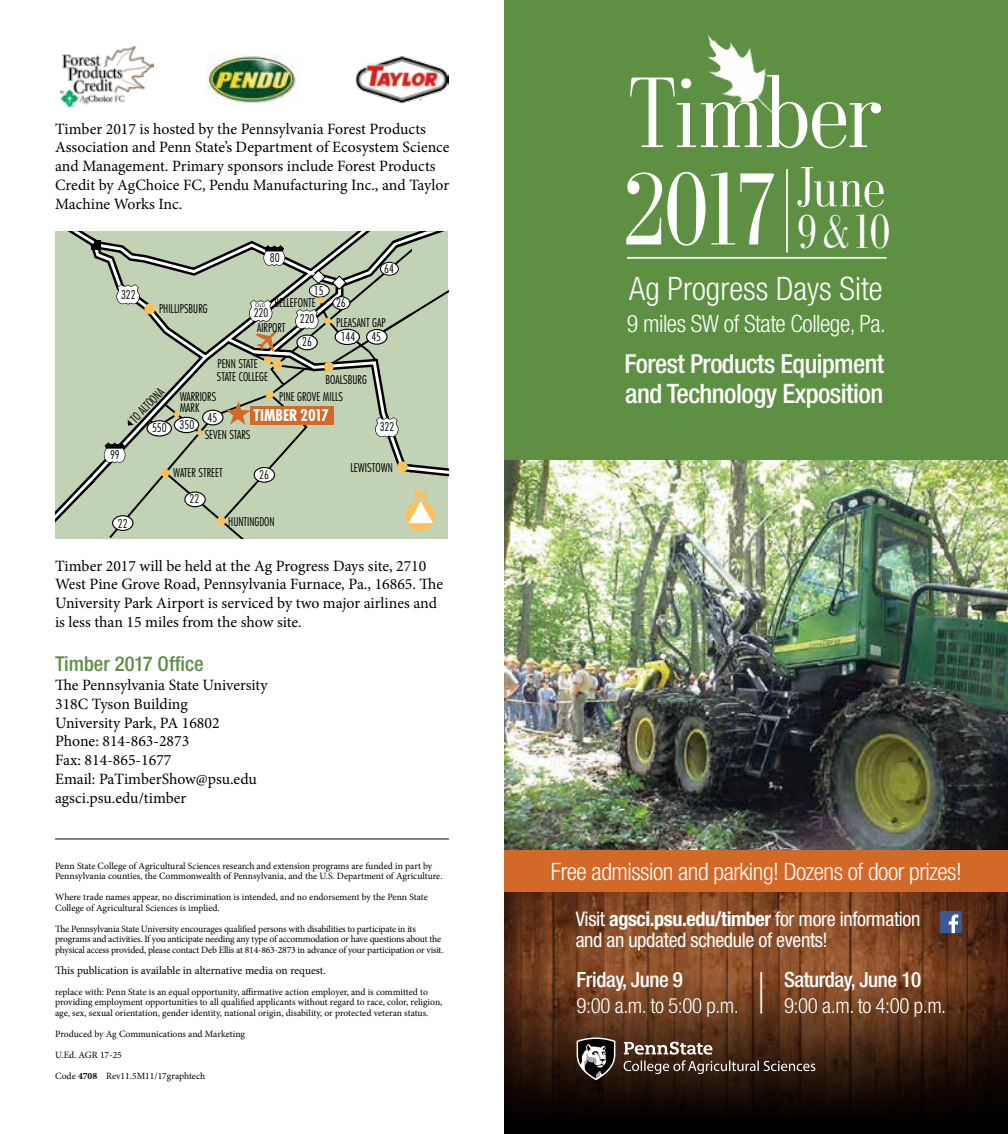
<style>
.page{position:relative;width:1008px;height:1134px;background:#fff}
.page>*{position:absolute;margin:0;border:0;box-sizing:border-box;transform-origin:0 0}
.t1{font:101.5px "Galton";color:#fff}
.t2{font:99.4px "Galton";letter-spacing:-.005em;color:#fff}
.t3{font:56px "Galton";color:#fff}
.t4{font:300 condensed 32.38px "Helvetica Neue LT Std";color:#fff}
.t5{font:500 condensed 26.78px "Helvetica Neue LT Std";letter-spacing:-.02em;color:#fff}
.t6{font:500 condensed 26.25px "Helvetica Neue LT Std";letter-spacing:-.02em;color:#fff}
.t7{font:300 condensed 23.97px "Helvetica Neue LT Std";letter-spacing:-.02em;color:#fff}
.t8{font:300 condensed 21px "Helvetica Neue LT Std";letter-spacing:-.02em;color:#fff}
.t9{font:500 condensed 21px "Helvetica Neue LT Std";letter-spacing:-.02em;color:#fff}
.t10{font:500 condensed 20.65px "Helvetica Neue LT Std";color:#5e9044}
.t11{font:condensed 20.12px/21px "Helvetica Neue LT Std";letter-spacing:-.02em;color:#fff}
.t12{font:15.75px/18.9px "Minion Pro";color:#000}
.t13{font:700 condensed 15.75px "Futura Std";color:#fff}
.t14{font:700 15.75px "Gill Sans";color:#fdbf57}
.t15{font:300 condensed 11.72px/11.7px "Futura Std";color:#000}
.t16{font:11.38px "Minion Pro";letter-spacing:-.005em;color:#000}
.t17{font:9.62px/10.5px "Minion Pro";letter-spacing:-.01em;color:#000}
.t18{font:4.9px "Futura";color:#000}
.s1{font-weight:700}
.s2{font-size:47.25px}
</style>
<div class="page">
<img style="left:505px;top:892px;width:503px;height:76px">
<svg style="left:504px;top:968px;width:504px;height:166px;background:#3d2211"></svg>
<img style="left:505px;top:460px;width:503px;height:391px">
<div style="left:504px;top:0;width:504px;height:460px;background:#5e9044"></div>
<img style="left:708px;top:35px;width:68px;height:83px">
<hr style="left:627px;top:257px;width:260px;height:2px;background:#fff">
<hr style="left:786px;top:169px;width:2px;height:83px;background:#fff">
<div style="left:505px;top:851px;width:503px;height:41px;background:#d36928"></div>
<hr style="left:760px;top:972px;width:2px;height:42px;background:#fff">
<hr style="left:55px;top:839px;width:394px;height:1px;background:#000">
<svg style="left:405px;top:501px;width:30px;height:30px"></svg>
<div style="left:107px;top:529px;width:305px;height:9px;background:#c1d3b4"></div>
<div style="left:112px;top:515px;width:22px;height:16px;border:1px solid #000;border-radius:50%"></div>
<svg style="left:55px;top:232px;width:393px;height:297px;background:#b7c4a8"></svg>
<div style="left:940px;top:911px;width:22px;height:22px;background:#3c5a99"></div>
<svg style="left:949px;top:914px;width:9px;height:19px"></svg>
<img style="left:60px;top:46px;width:94px;height:61px">
<img style="left:207px;top:55px;width:92px;height:50px">
<img style="left:356px;top:56px;width:93px;height:47px">
<svg style="left:577px;top:1038px;width:38px;height:42px"></svg>
<svg style="left:624px;top:1042px;width:191px;height:32px;background:#5b4638"></svg>
<p class="t12" style="left:55px;top:119px;width:396px">Timber 2017 is hosted by the Pennsylvania Forest Products Association and Penn State’s Department of Ecosystem Science and Management. Primary sponsors include Forest Products Credit by AgChoice FC, Pendu Manufacturing Inc., and Taylor Machine Works Inc.</p>
<p class="t15" style="left:121px;top:288px;width:16px">322</p>
<p class="t15" style="left:159px;top:303px;width:50px">PHILLIPSBURG</p>
<p class="t15" style="left:270px;top:251px;width:11px">80</p>
<p class="t15" style="left:314px;top:285px;width:11px">15</p>
<p class="t15" style="left:274px;top:296px;width:43px">BELLEFONTE</p>
<p class="t18" style="left:255px;top:302px;width:12px">OLD</p>
<p class="t15" style="left:257px;top:322px;width:30px">AIRPORT</p>
<p class="t15" style="left:254px;top:306px;width:16px">220</p>
<p class="t15" style="left:300px;top:313px;width:16px">220</p>
<p class="t15" style="left:217px;top:358px;width:42px">PENN STATE</p>
<p class="t15" style="left:302px;top:336px;width:11px">26</p>
<p class="t15" style="left:336px;top:297px;width:11px">26</p>
<p class="t15" style="left:384px;top:263px;width:11px">64</p>
<p class="t15" style="left:336px;top:316px;width:51px">PLEASANT GAP</p>
<p class="t15" style="left:341px;top:330px;width:16px">144</p>
<p class="t15" style="left:371px;top:331px;width:11px">45</p>
<p class="t15" style="left:217px;top:370px;width:53px">STATE COLLEGE</p>
<p class="t15" style="left:326px;top:373px;width:43px">BOALSBURG</p>
<p class="t15" style="left:110px;top:449px;width:11px">99</p>
<p class="t15" style="left:128px;top:416px;width:44px;rotate:-46deg">TO ALTOONA</p>
<p class="t15" style="left:152px;top:422px;width:16px">550</p>
<p class="t15" style="left:180px;top:391px;width:38px">WARRIORS<br>MARK</p>
<p class="t15" style="left:279px;top:391px;width:65px">PINE GROVE MILLS</p>
<h3 class="t13" style="left:253px;top:406px;width:77px">TIMBER 2017</h3>
<p class="t15" style="left:208px;top:412px;width:11px">45</p>
<p class="t15" style="left:180px;top:418px;width:16px">350</p>
<p class="t15" style="left:205px;top:429px;width:47px">SEVEN STARS</p>
<p class="t15" style="left:173px;top:467px;width:51px">WATER STREET</p>
<p class="t15" style="left:190px;top:493px;width:11px">22</p>
<p class="t15" style="left:259px;top:468px;width:11px">26</p>
<p class="t15" style="left:118px;top:518px;width:11px">22</p>
<p class="t15" style="left:228px;top:516px;width:48px">HUNTINGDON</p>
<p class="t15" style="left:380px;top:421px;width:16px">322</p>
<p class="t15" style="left:350px;top:462px;width:44px">LEWISTOWN</p>
<h3 class="t14" style="left:413px;top:482px;width:16px">N</h3>
<h3 class="t12" style="left:55px;top:556px;width:390px">Timber 2017 will be held at the Ag Progress Days site, 2710<br>West Pine Grove Road, Pennsylvania Furnace, Pa., 16865. The University Park Airport is serviced by two major airlines and is less than 15 miles from the show site.</h3>
<h3 class="t10" style="left:55px;top:651px;width:150px">Timber 2017 Office</h3>
<h3 class="t12" style="left:55px;top:675px;width:214px">The Pennsylvania State University<br>318C Tyson Building<br>University Park, PA 16802<br>Phone: 814-863-2873<br>Fax: 814-865-1677<br>Email: PaTimberShow@psu.edu agsci.psu.edu/timber</h3>
<p class="t17" style="left:55px;top:860px;width:389px">Penn State College of Agricultural Sciences research and extension programs are funded in part by<br>Pennsylvania counties, the Commonwealth of Pennsylvania, and the U.S. Department of Agriculture.</p>
<p class="t17" style="left:55px;top:892px;width:374px">Where trade names appear, no discrimination is intended, and no endorsement by the Penn State<br>College of Agricultural Sciences is implied.</p>
<p class="t17" style="left:55px;top:923px;width:390px">The Pennsylvania State University encourages qualified persons with disabilities to participate in its programs and activities. If you anticipate needing any type of accommodation or have questions about the physical access provided, please contact Deb Ellis at 814-863-2873 in advance of your participation or visit.</p>
<p class="t16" style="left:55px;top:962px;width:272px">This publication is available in alternative media on request.</p>
<p class="t17" style="left:55px;top:986px;width:389px">replace with: Penn State is an equal opportunity, affirmative action employer, and is committed to providing employment opportunities to all qualified applicants without regard to race, color, religion, age, sex, sexual orientation, gender identity, national origin, disability, or protected veteran status.</p>
<p class="t17" style="left:55px;top:1023px;width:191px;line-height:21px">Produced by Ag Communications and Marketing<br>U.Ed. AGR 17-25<br>Code <span class="s1">4708</span> Rev11.5M11/17graphtech</p>
<h2 class="t2" style="left:628px;top:63px;width:256px">Timber</h2>
<h3 class="t3" style="left:797px;top:159px;width:90px">June</h3>
<h1 class="t1" style="left:623px;top:159px;width:269px">2017 <span class="s2">9&amp;10</span></h1>
<h3 class="t4" style="left:629px;top:270px;width:255px">Ag Progress Days Site</h3>
<h3 class="t7" style="left:627px;top:309px;width:261px">9 miles SW of State College, Pa.</h3>
<h3 class="t6" style="left:624px;top:348px;width:261px">Forest Products Equipment</h3>
<h3 class="t5" style="left:625px;top:377px;width:260px">and Technology Exposition</h3>
<h3 class="t7" style="left:551px;top:858px;width:412px">Free admission and parking! Dozens of door prizes!</h3>
<h3 class="t11" style="left:576px;top:908px;width:346px">Visit <span class="s1">agsci.psu.edu/timber</span> for more information and an updated schedule of events!</h3>
<h3 class="t9" style="left:577px;top:967px;width:108px">Friday, June 9</h3>
<h3 class="t8" style="left:577px;top:994px;width:164px">9:00 a.m. to 5:00 p.m.</h3>
<h3 class="t9" style="left:784px;top:967px;width:139px">Saturday, June 10</h3>
<h3 class="t8" style="left:784px;top:994px;width:164px">9:00 a.m. to 4:00 p.m.</h3>
</div>
